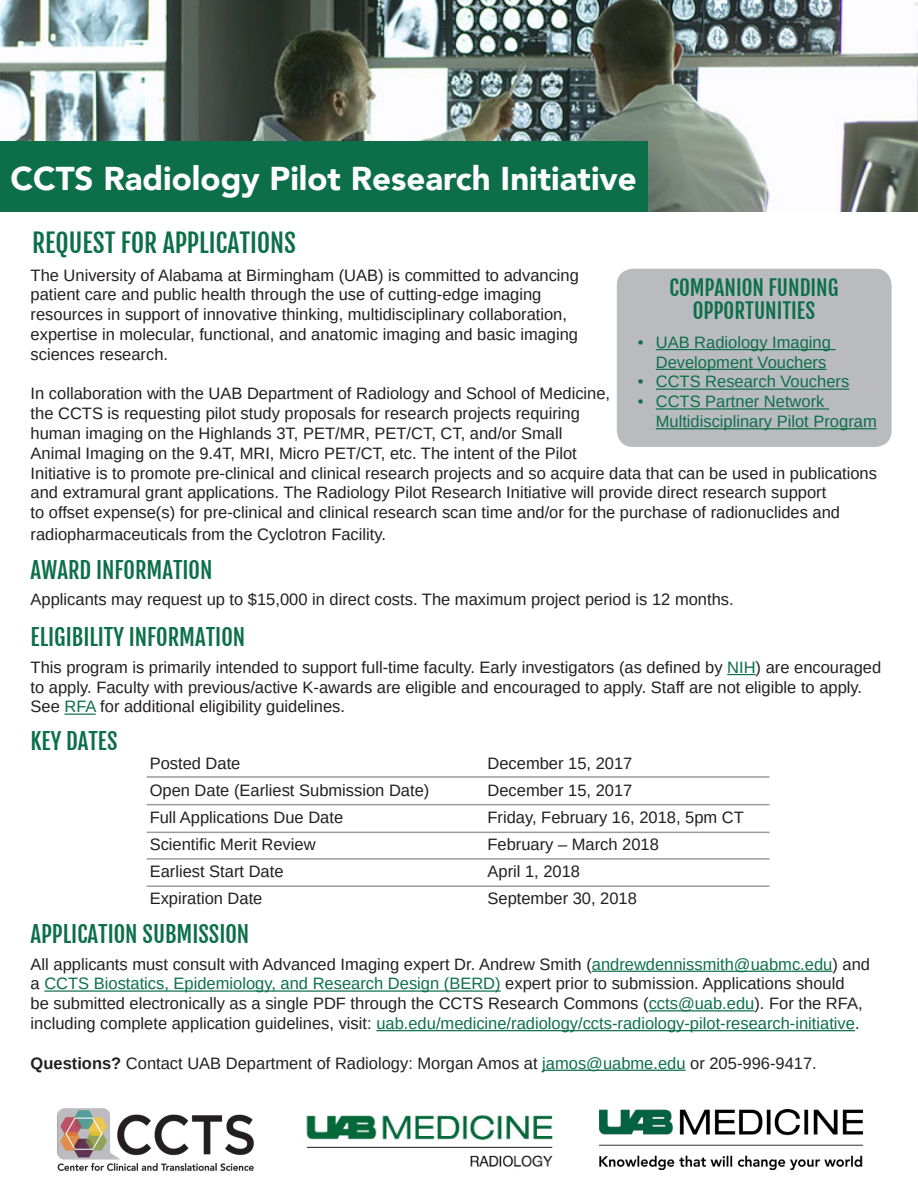
<style>
.page{position:relative;width:918px;height:1188px;background:#fff}
.page>*{position:absolute;margin:0;border:0;box-sizing:border-box;transform-origin:0 0}
.t1{font:900 33px "Avenir";color:#fff}
.t2{font:25.5px "Fjalla One";color:#0c6f49}
.t3{font:22.5px "Fjalla One";color:#0c6f49}
.t4{font:21px "Fjalla One";color:#0c6f49}
.t5{font:16.5px/19.8px "Arimo";color:#231f20}
.t6{font:16.5px/19.8px "Arimo";color:#0c6f49;text-align:right}
.s1{color:#0c6f49}
.s2{font-weight:700}
</style>
<div class="page">
<img style="left:0;top:0;width:918px;height:212px">
<img style="left:599px;top:1110px;width:263px;height:60px">
<div style="left:0;top:141px;width:648px;height:71px;background:#0c6f49"></div>
<hr style="left:147px;top:832px;width:623px;height:1px;background:#231f20">
<hr style="left:147px;top:885px;width:623px;height:2px;background:#231f20">
<hr style="left:147px;top:776px;width:623px;height:2px;background:#231f20">
<hr style="left:147px;top:804px;width:623px;height:1px;background:#231f20">
<hr style="left:147px;top:858px;width:623px;height:2px;background:#231f20">
<hr style="left:592px;top:971px;width:240px;height:1px;background:#0c6f49">
<hr style="left:44px;top:990px;width:457px;height:2px;background:#0c6f49">
<hr style="left:649px;top:1010px;width:105px;height:1px;background:#0c6f49">
<hr style="left:376px;top:1030px;width:479px;height:1px;background:#0c6f49">
<hr style="left:542px;top:1070px;width:144px;height:1px;background:#0c6f49">
<svg style="left:727px;top:674px;width:29px;height:1px"></svg>
<hr style="left:65px;top:714px;width:31px;height:1px;background:#0c6f49">
<div style="left:615px;top:267px;width:278px;height:182px;background:#babbbf;border-radius:18px"></div>
<hr style="left:656px;top:349px;width:180px;height:1px;background:#0c6f49">
<hr style="left:656px;top:369px;width:170px;height:1px;background:#0c6f49">
<hr style="left:656px;top:389px;width:193px;height:1px;background:#0c6f49">
<hr style="left:656px;top:408px;width:173px;height:2px;background:#0c6f49">
<hr style="left:656px;top:428px;width:221px;height:1px;background:#0c6f49">
<div style="left:614px;top:266px;width:281px;height:184px;border:3px solid #fff;border-radius:18px"></div>
<img style="left:57px;top:1108px;width:197px;height:63px">
<img style="left:306px;top:1115px;width:247px;height:52px">
<p class="t1" style="left:10px;top:150px;width:628px">CCTS Radiology Pilot Research Initiative</p>
<p class="t2" style="left:32px;top:228px;width:265px">REQUEST FOR APPLICATIONS</p>
<p class="t5" style="left:31px;top:265px;width:550px">The University of Alabama at Birmingham (UAB) is committed to advancing patient care and public health through the use of cutting-edge imaging resources in support of innovative thinking, multidisciplinary collaboration, expertise in molecular, functional, and anatomic imaging and basic imaging sciences research.</p>
<p class="t5" style="left:31px;top:384px;width:848px">In collaboration with the UAB Department of Radiology and School of Medicine,<br>the CCTS is requesting pilot study proposals for research projects requiring<br>human imaging on the Highlands 3T, PET/MR, PET/CT, CT, and/or Small<br>Animal Imaging on the 9.4T, MRI, Micro PET/CT, etc. The intent of the Pilot<br>Initiative is to promote pre-clinical and clinical research projects and so acquire data that can be used in publications and extramural grant applications. The Radiology Pilot Research Initiative will provide direct research support<br>to offset expense(s) for pre-clinical and clinical research scan time and/or for the purchase of radionuclides and</p>
<p class="t5" style="left:31px;top:524px;width:357px">radiopharmaceuticals from the Cyclotron Facility.</p>
<p class="t4" style="left:670px;top:275px;width:171px">COMPANION FUNDING</p>
<p class="t4" style="left:693px;top:298px;width:124px">OPPORTUNITIES</p>
<p class="t6" style="left:638px;top:332px;width:195px">• UAB Radiology Imaging<br>Development Vouchers</p>
<p class="t6" style="left:638px;top:372px;width:213px">• CCTS Research Vouchers</p>
<p class="t6" style="left:656px;top:392px;width:222px;text-align:left;text-indent:-18px">• CCTS Partner Network<br>Multidisciplinary Pilot Program</p>
<p class="t3" style="left:31px;top:556px;width:183px">AWARD INFORMATION</p>
<p class="t5" style="left:31px;top:590px;width:705px">Applicants may request up to $15,000 in direct costs. The maximum project period is 12 months.</p>
<p class="t3" style="left:31px;top:624px;width:216px">ELIGIBILITY INFORMATION</p>
<p class="t5" style="left:31px;top:657px;width:852px">This program is primarily intended to support full-time faculty. Early investigators (as defined by <span class="s1">NIH</span>) are encouraged to apply. Faculty with previous/active K-awards are eligible and encouraged to apply. Staff are not eligible to apply.<br>See <span class="s1">RFA</span> for additional eligibility guidelines.</p>
<p class="t3" style="left:31px;top:727px;width:88px">KEY DATES</p>
<p class="t5" style="left:150px;top:754px;width:92px">Posted Date</p>
<p class="t5" style="left:150px;top:781px;width:281px">Open Date (Earliest Submission Date)</p>
<p class="t5" style="left:150px;top:808px;width:195px">Full Applications Due Date</p>
<p class="t5" style="left:150px;top:835px;width:167px">Scientific Merit Review</p>
<p class="t5" style="left:150px;top:862px;width:135px">Earliest Start Date</p>
<p class="t5" style="left:150px;top:889px;width:114px">Expiration Date</p>
<p class="t3" style="left:31px;top:921px;width:220px">APPLICATION SUBMISSION</p>
<p class="t5" style="left:488px;top:754px;width:146px">December 15, 2017</p>
<p class="t5" style="left:488px;top:781px;width:146px">December 15, 2017</p>
<p class="t5" style="left:488px;top:808px;width:258px">Friday, February 16, 2018, 5pm CT</p>
<p class="t5" style="left:488px;top:835px;width:173px">February – March 2018</p>
<p class="t5" style="left:488px;top:862px;width:94px">April 1, 2018</p>
<p class="t5" style="left:488px;top:889px;width:151px">September 30, 2018</p>
<p class="t5" style="left:31px;top:954px;width:841px">All applicants must consult with Advanced Imaging expert Dr. Andrew Smith (<span class="s1">andrewdennissmith@uabmc.edu</span>) and a <span class="s1">CCTS Biostatics, Epidemiology, and Research Design (BERD)</span> expert prior to submission. Applications should<br>be submitted electronically as a single PDF through the CCTS Research Commons (<span class="s1">ccts@uab.edu</span>). For the RFA, including complete application guidelines, visit: <span class="s1">uab.edu/medicine/radiology/ccts-radiology-pilot-research-initiative</span>.</p>
<p class="t5" style="left:31px;top:1053px;width:788px"><span class="s2">Questions?</span> Contact UAB Department of Radiology: Morgan Amos at <span class="s1">jamos@uabme.edu</span> or 205-996-9417.</p>
</div>
